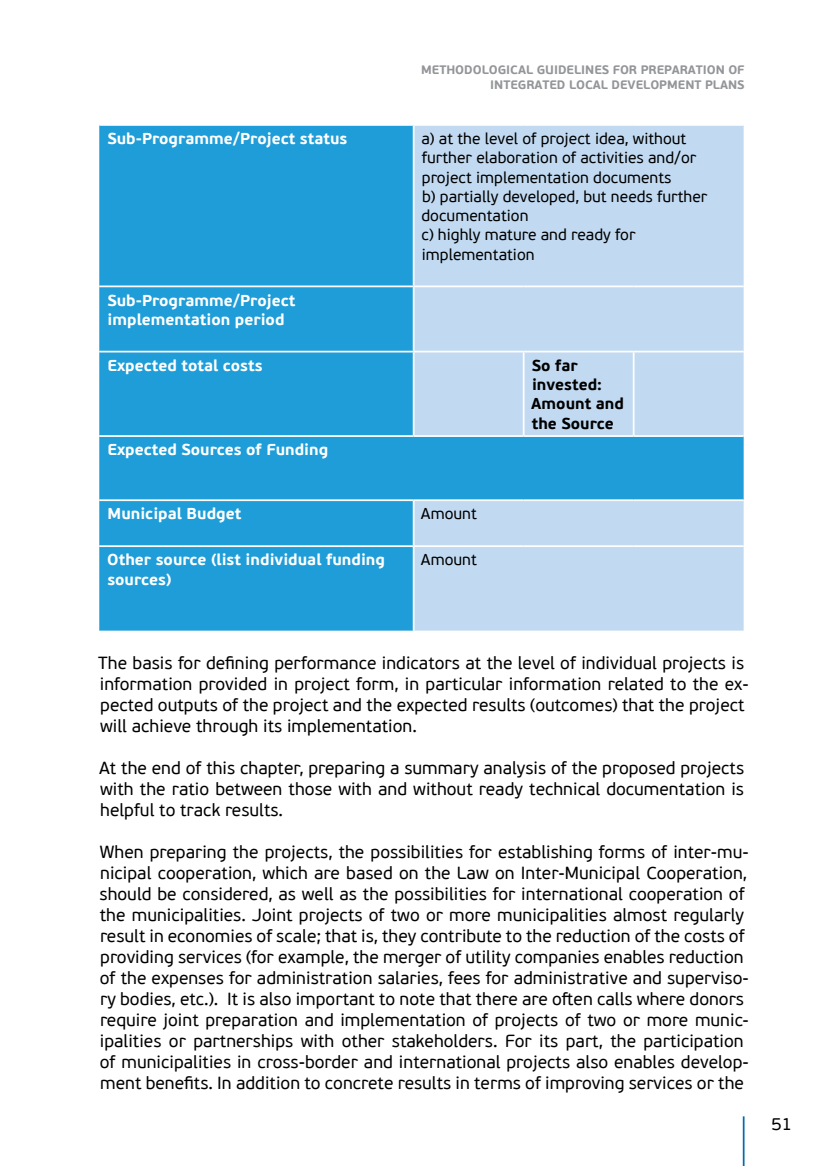
<style>
.page{position:relative;width:819px;height:1166px;background:#fff}
.page>*{position:absolute;margin:0;border:0;box-sizing:border-box;transform-origin:0 0}
.t1{font:17.5px/21px "PF Beau Sans Pro";color:#000}
.t2{font:15.75px/19.2px "PF Beau Sans Pro";color:#000}
.t3{font:700 15.75px/19.2px "PF Beau Sans Pro";color:#fff}
.t4{font:700 15.75px/19.2px "PF Beau Sans Pro";color:#000}
.t5{font:700 12.25px/15.8px "PF Beau Sans Pro";color:#939598;text-align:right}
</style>
<div class="page">
<hr style="left:742px;top:1116px;width:2px;height:50px;background:#026ab0">
<div style="left:99px;top:126px;width:314px;height:505px;background:#1e9dd8"></div>
<svg style="left:413px;top:126px;width:330px;height:505px;fill:#c1daf1"></svg>
<hr style="left:413px;top:126px;width:1px;height:159px;background:#fff">
<hr style="left:99px;top:285px;width:314px;height:2px;background:#fff">
<hr style="left:413px;top:285px;width:110px;height:2px;background:#fff">
<hr style="left:413px;top:287px;width:1px;height:64px;background:#fff">
<hr style="left:523px;top:285px;width:110px;height:2px;background:#fff">
<hr style="left:633px;top:285px;width:110px;height:2px;background:#fff">
<hr style="left:99px;top:351px;width:314px;height:1px;background:#fff">
<hr style="left:413px;top:351px;width:110px;height:1px;background:#fff">
<hr style="left:413px;top:352px;width:1px;height:83px;background:#fff">
<hr style="left:523px;top:351px;width:110px;height:1px;background:#fff">
<hr style="left:522px;top:352px;width:2px;height:83px;background:#fff">
<hr style="left:633px;top:351px;width:110px;height:1px;background:#fff">
<hr style="left:632px;top:352px;width:2px;height:83px;background:#fff">
<hr style="left:99px;top:435px;width:314px;height:2px;background:#fff">
<hr style="left:413px;top:435px;width:110px;height:2px;background:#fff">
<hr style="left:523px;top:435px;width:110px;height:2px;background:#fff">
<hr style="left:633px;top:435px;width:110px;height:2px;background:#fff">
<hr style="left:99px;top:499px;width:314px;height:2px;background:#fff">
<hr style="left:413px;top:499px;width:110px;height:2px;background:#fff">
<hr style="left:413px;top:501px;width:1px;height:44px;background:#fff">
<hr style="left:523px;top:499px;width:110px;height:2px;background:#fff">
<hr style="left:633px;top:499px;width:110px;height:2px;background:#fff">
<hr style="left:99px;top:545px;width:314px;height:2px;background:#fff">
<hr style="left:413px;top:545px;width:110px;height:2px;background:#fff">
<hr style="left:413px;top:547px;width:1px;height:84px;background:#fff">
<hr style="left:523px;top:545px;width:110px;height:2px;background:#fff">
<hr style="left:633px;top:545px;width:110px;height:2px;background:#fff">
<p class="t5" style="left:421px;top:62px;width:325px">METHODOLOGICAL GUIDELINES FOR PREPARATION OF<br>INTEGRATED LOCAL DEVELOPMENT PLANS</p>
<p class="t3" style="left:107px;top:129px;width:241px">Sub-Programme/Project status</p>
<p class="t2" style="left:421px;top:129px;width:276px">a) at the level of project idea, without further elaboration of activities and/or project implementation documents</p>
<p class="t2" style="left:421px;top:187px;width:287px">b) partially developed, but needs further documentation</p>
<p class="t2" style="left:421px;top:226px;width:215px">c) highly mature and ready for implementation</p>
<p class="t3" style="left:107px;top:291px;width:189px">Sub-Programme/Project implementation period</p>
<p class="t3" style="left:107px;top:356px;width:157px">Expected total costs</p>
<p class="t4" style="left:531px;top:356px;width:72px">So far invested:</p>
<p class="t4" style="left:531px;top:395px;width:94px">Amount and the Source</p>
<p class="t3" style="left:107px;top:440px;width:222px">Expected Sources of Funding</p>
<p class="t3" style="left:108px;top:505px;width:135px">Municipal Budget</p>
<p class="t2" style="left:421px;top:505px;width:57px">Amount</p>
<p class="t3" style="left:107px;top:551px;width:279px">Other source (list individual funding sources)</p>
<p class="t2" style="left:421px;top:551px;width:57px">Amount</p>
<p class="t1" style="left:98px;top:652px;width:652px">The basis for defining performance indicators at the level of individual projects is information provided in project form, in particular information related to the ex&shy;pected outputs of the project and the expected results (outcomes) that the project will achieve through its implementation.</p>
<p class="t1" style="left:99px;top:757px;width:646px;text-align:justify">At the end of this chapter, preparing a summary analysis of the proposed projects with the ratio between those with and without ready technical documentation is helpful to track results.</p>
<p class="t1" style="left:100px;top:841px;width:650px">When preparing the projects, the possibilities for establishing forms of inter-mu&shy;nicipal cooperation, which are based on the Law on Inter-Municipal Cooperation, should be considered, as well as the possibilities for international cooperation of the municipalities. Joint projects of two or more municipalities almost regularly result in economies of scale; that is, they contribute to the reduction of the costs of providing services (for example, the merger of utility companies enables reduction of the expenses for administration salaries, fees for administrative and superviso&shy;ry bodies, etc.). It is also important to note that there are often calls where donors require joint preparation and implementation of projects of two or more munic&shy;ipalities or partnerships with other stakeholders. For its part, the participation of municipalities in cross-border and international projects also enables develop&shy;ment benefits. In addition to concrete results in terms of improving services or the</p>
<p class="t1" style="left:771px;top:1113px;width:22px">51</p>
</div>
